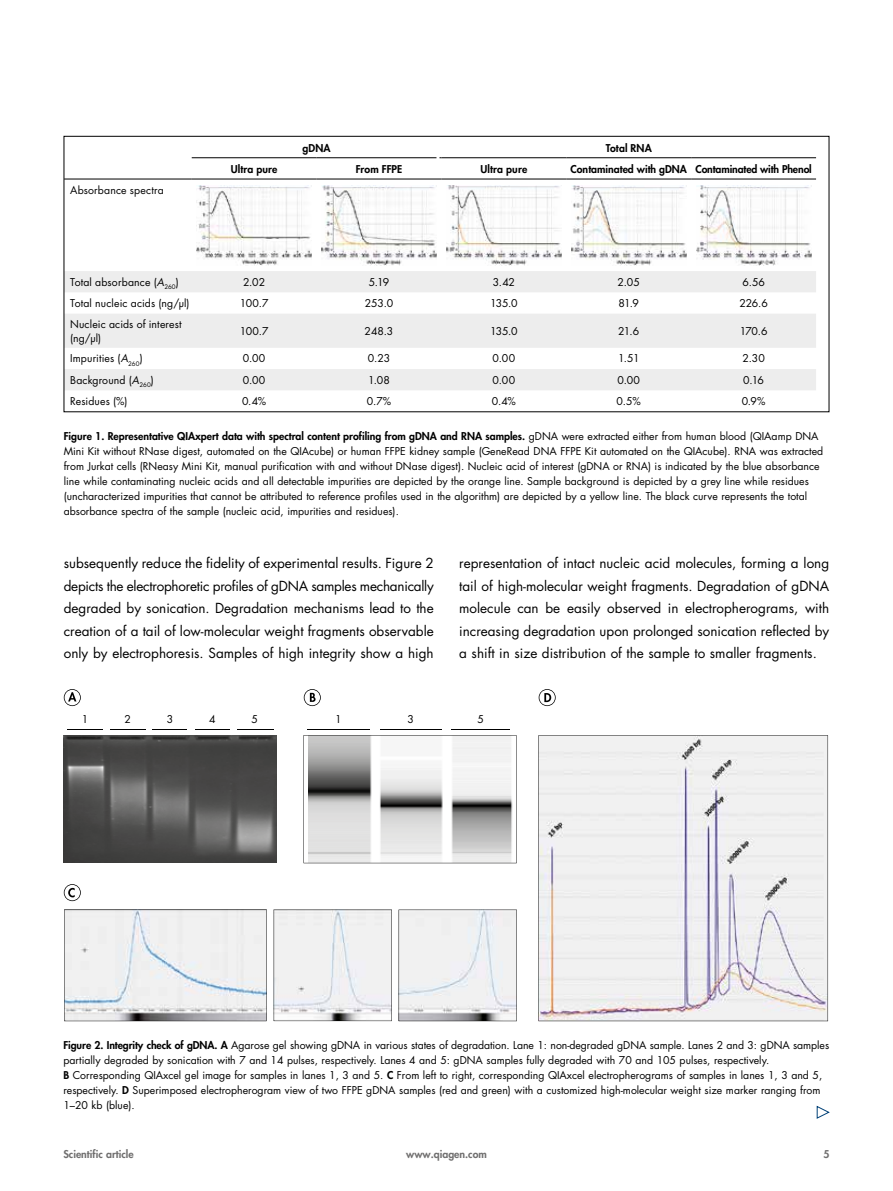
<style>
.page{position:relative;width:893px;height:1191px;background:#fff}
.page>*{position:absolute;margin:0;border:0;box-sizing:border-box;transform-origin:0 0}
.t1{font:13.5px/22.5px "Futura Std";color:#000;text-align:justify}
.t2{font:10.5px/15px "Futura Std";color:#000}
.t3{font:800 10.5px "Futura Std";color:#000}
.t4{font:800 10.5px "Futura Std";color:#706f6f}
.s1{font-style:italic}
.s2{font-weight:800}
</style>
<div class="page">
<svg style="left:66px;top:271px;width:750px;height:119px;fill:#ededed"></svg>
<hr style="left:317px;top:157px;width:124px;height:1px;background:#000">
<hr style="left:64px;top:179px;width:128px;height:1px;background:#000">
<hr style="left:317px;top:179px;width:124px;height:1px;background:#000">
<hr style="left:192px;top:157px;width:125px;height:1px;background:#000">
<hr style="left:441px;top:157px;width:125px;height:1px;background:#000">
<hr style="left:566px;top:157px;width:125px;height:1px;background:#000">
<hr style="left:691px;top:157px;width:125px;height:1px;background:#000">
<hr style="left:192px;top:179px;width:125px;height:1px;background:#000">
<hr style="left:441px;top:179px;width:125px;height:1px;background:#000">
<hr style="left:566px;top:179px;width:125px;height:1px;background:#000">
<hr style="left:691px;top:179px;width:125px;height:1px;background:#000">
<img style="left:197px;top:185px;width:115px;height:80px">
<img style="left:322px;top:185px;width:114px;height:80px">
<img style="left:446px;top:185px;width:115px;height:80px">
<img style="left:571px;top:185px;width:115px;height:80px">
<img style="left:696px;top:185px;width:115px;height:80px">
<hr style="left:436px;top:154px;width:3px;height:20px;background:#fff">
<img style="left:64px;top:735px;width:212px;height:128px">
<hr style="left:67px;top:729px;width:36px;height:1px;background:#000">
<hr style="left:110px;top:729px;width:35px;height:1px;background:#000">
<hr style="left:153px;top:729px;width:34px;height:1px;background:#000">
<hr style="left:195px;top:729px;width:35px;height:1px;background:#000">
<hr style="left:237px;top:729px;width:36px;height:1px;background:#000">
<hr style="left:307px;top:729px;width:63px;height:1px;background:#000">
<hr style="left:380px;top:729px;width:62px;height:1px;background:#000">
<hr style="left:451px;top:729px;width:59px;height:1px;background:#000">
<svg style="left:399px;top:909px;width:118px;height:112px"></svg>
<svg style="left:274px;top:909px;width:118px;height:112px"></svg>
<svg style="left:64px;top:909px;width:203px;height:112px"></svg>
<svg style="left:64px;top:689px;width:17px;height:17px"></svg>
<svg style="left:304px;top:735px;width:213px;height:128px"></svg>
<svg style="left:538px;top:735px;width:290px;height:286px;fill:#f1f0f1"></svg>
<svg style="left:304px;top:689px;width:17px;height:17px"></svg>
<svg style="left:64px;top:884px;width:17px;height:17px"></svg>
<svg style="left:539px;top:689px;width:17px;height:17px"></svg>
<svg style="left:816px;top:1105px;width:14px;height:14px"></svg>
<p class="t3" style="left:302px;top:141px;width:30px">gDNA</p>
<p class="t3" style="left:606px;top:141px;width:48px">Total RNA</p>
<p class="t2" style="left:70px;top:182px;width:95px">Absorbance spectra</p>
<p class="t3" style="left:231px;top:162px;width:48px">Ultra pure</p>
<p class="t3" style="left:356px;top:162px;width:48px">From FFPE</p>
<p class="t3" style="left:481px;top:162px;width:48px">Ultra pure</p>
<p class="t3" style="left:571px;top:162px;width:243px">Contaminated with gDNA Contaminated with Phenol</p>
<p class="t2" style="left:70px;top:274px;width:110px">Total absorbance (<span class="s1">A</span><sub>260</sub>)</p>
<p class="t2" style="left:243px;top:274px;width:24px">2.02</p>
<p class="t2" style="left:369px;top:274px;width:22px">5.19</p>
<p class="t2" style="left:493px;top:274px;width:24px">3.42</p>
<p class="t2" style="left:618px;top:274px;width:24px">2.05</p>
<p class="t2" style="left:742px;top:274px;width:24px">6.56</p>
<p class="t2" style="left:70px;top:296px;width:121px">Total nucleic acids (ng/µl)</p>
<p class="t2" style="left:240px;top:296px;width:30px">100.7</p>
<p class="t2" style="left:365px;top:296px;width:30px">253.0</p>
<p class="t2" style="left:490px;top:296px;width:29px">135.0</p>
<p class="t2" style="left:618px;top:296px;width:22px">81.9</p>
<p class="t2" style="left:739px;top:296px;width:30px">226.6</p>
<p class="t2" style="left:70px;top:318px;width:113px;line-height:13.5px">Nucleic acids of interest (ng/µl)</p>
<p class="t2" style="left:240px;top:324px;width:30px">100.7</p>
<p class="t2" style="left:365px;top:324px;width:30px">248.3</p>
<p class="t2" style="left:490px;top:324px;width:29px">135.0</p>
<p class="t2" style="left:618px;top:324px;width:23px">21.6</p>
<p class="t2" style="left:740px;top:324px;width:29px">170.6</p>
<p class="t2" style="left:70px;top:351px;width:74px">Impurities (<span class="s1">A</span><sub>260</sub>)</p>
<p class="t2" style="left:243px;top:351px;width:24px">0.00</p>
<p class="t2" style="left:368px;top:351px;width:24px">0.23</p>
<p class="t2" style="left:493px;top:351px;width:24px">0.00</p>
<p class="t2" style="left:618px;top:351px;width:23px">1.51</p>
<p class="t2" style="left:742px;top:351px;width:24px">2.30</p>
<p class="t2" style="left:70px;top:372px;width:85px">Background (<span class="s1">A</span><sub>260</sub>)</p>
<p class="t2" style="left:243px;top:372px;width:24px">0.00</p>
<p class="t2" style="left:368px;top:372px;width:23px">1.08</p>
<p class="t2" style="left:493px;top:372px;width:24px">0.00</p>
<p class="t2" style="left:617px;top:372px;width:24px">0.00</p>
<p class="t2" style="left:743px;top:372px;width:22px">0.16</p>
<p class="t2" style="left:70px;top:394px;width:59px">Residues (%)</p>
<p class="t2" style="left:242px;top:394px;width:26px">0.4%</p>
<p class="t2" style="left:367px;top:394px;width:26px">0.7%</p>
<p class="t2" style="left:492px;top:394px;width:26px">0.4%</p>
<p class="t2" style="left:616px;top:394px;width:26px">0.5%</p>
<p class="t2" style="left:742px;top:394px;width:25px">0.9%</p>
<p class="t2" style="left:64px;top:429px;width:761px"><span class="s2">Figure 1. Representative QIAxpert data with spectral content profiling from gDNA and RNA samples.</span> gDNA were extracted either from human blood (QIAamp DNA Mini Kit without RNase digest, automated on the QIAcube) or human FFPE kidney sample (GeneRead DNA FFPE Kit automated on the QIAcube). RNA was extracted from Jurkat cells (RNeasy Mini Kit, manual purification with and without DNase digest). Nucleic acid of interest (gDNA or RNA) is indicated by the blue absorbance line while contaminating nucleic acids and all detectable impurities are depicted by the orange line. Sample background is depicted by a grey line while residues (uncharacterized impurities that cannot be attributed to reference profiles used in the algorithm) are depicted by a yellow line. The black curve represents the total absorbance spectra of the sample (nucleic acid, impurities and residues).</p>
<p class="t1" style="left:64px;top:552px;width:371px">subsequently reduce the fidelity of experimental results. Figure 2 depicts the electrophoretic profiles of gDNA samples mechanically degraded by sonication. Degradation mechanisms lead to the creation of a tail of low-molecular weight fragments observable only by electrophoresis. Samples of high integrity show a high</p>
<p class="t1" style="left:459px;top:552px;width:371px">representation of intact nucleic acid molecules, forming a long tail of high-molecular weight fragments. Degradation of gDNA molecule can be easily observed in electropherograms, with increasing degradation upon prolonged sonication reflected by a shift in size distribution of the sample to smaller fragments.</p>
<p class="t2" style="left:124px;top:711px;width:8px">2</p>
<p class="t2" style="left:167px;top:711px;width:8px">3</p>
<p class="t2" style="left:209px;top:711px;width:8px">4</p>
<p class="t2" style="left:251px;top:711px;width:8px">5</p>
<p class="t2" style="left:407px;top:711px;width:8px">3</p>
<p class="t2" style="left:477px;top:711px;width:8px">5</p>
<p class="t2" style="left:82px;top:711px;width:8px">1</p>
<p class="t2" style="left:335px;top:711px;width:8px">1</p>
<p class="t2" style="left:63px;top:1037px;width:767px"><span class="s2">Figure 2. Integrity check of gDNA. A</span> Agarose gel showing gDNA in various states of degradation. Lane 1: non-degraded gDNA sample. Lanes 2 and 3: gDNA samples partially degraded by sonication with 7 and 14 pulses, respectively. Lanes 4 and 5: gDNA samples fully degraded with 70 and 105 pulses, respectively.<br><span class="s2">B</span> Corresponding QIAxcel gel image for samples in lanes 1, 3 and 5. <span class="s2">C</span> From left to right, corresponding QIAxcel electropherograms of samples in lanes 1, 3 and 5, respectively. <span class="s2">D</span> Superimposed electropherogram view of two FFPE gDNA samples (red and green) with a customized high-molecular weight size marker ranging from 1–20 kb (blue).</p>
<p class="t4" style="left:63px;top:1147px;width:72px">Scientific article</p>
<p class="t4" style="left:406px;top:1147px;width:82px">www.qiagen.com</p>
<p class="t4" style="left:823px;top:1147px;width:8px">5</p>
</div>
